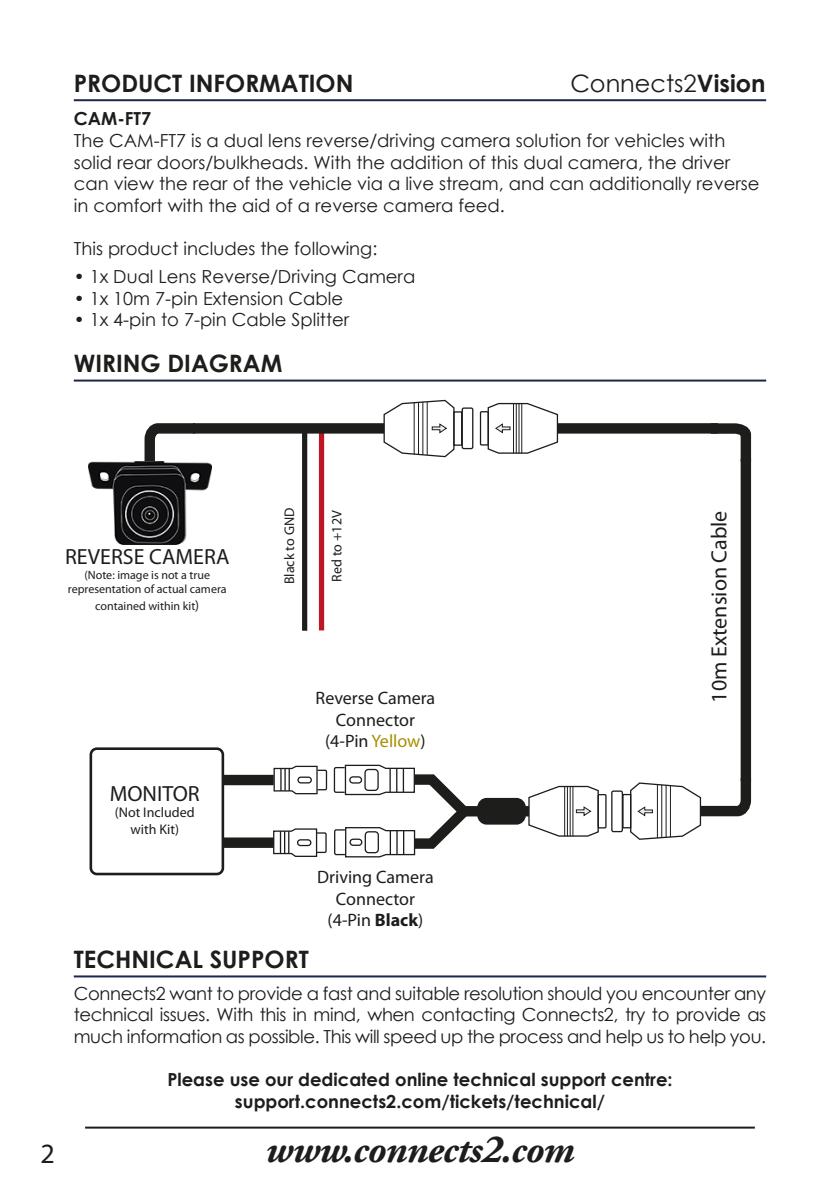
<style>
.page{position:relative;width:840px;height:1191px;background:#fff}
.page>*{position:absolute;margin:0;border:0;box-sizing:border-box;transform-origin:0 0}
.t1{font:italic 700 40px "Adobe Garamond Pro";letter-spacing:-.02em;color:#1d1d1b}
.t2{font:28px "Myriad Pro";color:#1d1d1b}
.t3{font:700 24px "Century Gothic";color:#1d1d1b}
.t4{font:24px "Century Gothic";color:#1d1d1b}
.t5{font:22px "Myriad Pro";color:#1d1d1b}
.t6{font:18px/21.6px "Century Gothic";color:#1d1d1b;text-align:justify}
.t7{font:700 18px "Century Gothic";color:#1d1d1b}
.t8{font:18px/21.6px "Myriad Pro";color:#1d1d1b;text-align:center}
.t9{font:14px/16.8px "Myriad Pro";color:#1d1d1b;text-align:center}
.t10{font:12px/14.4px "Myriad Pro";color:#1d1d1b;text-align:center}
.s1{font-weight:700}
.s2{font-size:14px}
.s3{color:#a78f00}
</style>
<div class="page">
<hr style="left:85px;top:1126px;width:669px;height:2px;background:#1d1d1b">
<div style="left:89px;top:747px;width:135px;height:128px;border:3px solid #1d1d1b;border-radius:6px"></div>
<div style="left:223px;top:837px;width:50px;height:11px;background:#1d1d1b"></div>
<div style="left:223px;top:775px;width:50px;height:10px;background:#1d1d1b"></div>
<svg style="left:273px;top:765px;width:54px;height:30px"></svg>
<hr style="left:288px;top:768px;width:2px;height:23px;background:#1d1d1b">
<svg style="left:272px;top:828px;width:55px;height:29px"></svg>
<svg style="left:333px;top:764px;width:144px;height:94px"></svg>
<div style="left:461px;top:806px;width:67px;height:10px;background:#1d1d1b"></div>
<div style="left:477px;top:798px;width:48px;height:26px;border:10px solid #1d1d1b;border-radius:4px"></div>
<div style="left:597px;top:794px;width:9px;height:34px;border:1px solid #1d1d1b"></div>
<svg style="left:527px;top:785px;width:72px;height:52px"></svg>
<hr style="left:572px;top:786px;width:1px;height:50px;background:#1d1d1b">
<hr style="left:569px;top:786px;width:1px;height:50px;background:#1d1d1b">
<hr style="left:566px;top:786px;width:1px;height:50px;background:#1d1d1b">
<hr style="left:564px;top:786px;width:1px;height:50px;background:#1d1d1b">
<div style="left:622px;top:794px;width:9px;height:34px;border:1px solid #1d1d1b"></div>
<div style="left:611px;top:790px;width:11px;height:42px;border:1px solid #1d1d1b;border-radius:2px"></div>
<div style="left:740px;top:459px;width:10px;height:321px;background:#1d1d1b"></div>
<svg style="left:629px;top:767px;width:123px;height:73px"></svg>
<svg style="left:700px;top:423px;width:52px;height:49px"></svg>
<div style="left:319px;top:433px;width:5px;height:197px;background:#be1622"></div>
<div style="left:479px;top:411px;width:9px;height:34px;border:1px solid #1d1d1b"></div>
<svg style="left:486px;top:402px;width:72px;height:52px"></svg>
<hr style="left:513px;top:403px;width:1px;height:50px;background:#1d1d1b">
<hr style="left:515px;top:403px;width:1px;height:50px;background:#1d1d1b">
<hr style="left:518px;top:403px;width:1px;height:50px;background:#1d1d1b">
<hr style="left:521px;top:403px;width:1px;height:50px;background:#1d1d1b">
<div style="left:461px;top:407px;width:12px;height:42px;border:1px solid #1d1d1b;border-radius:2px"></div>
<svg style="left:382px;top:399px;width:73px;height:59px"></svg>
<hr style="left:413px;top:403px;width:1px;height:51px;background:#1d1d1b">
<hr style="left:418px;top:402px;width:1px;height:52px;background:#1d1d1b">
<hr style="left:422px;top:402px;width:1px;height:52px;background:#1d1d1b">
<hr style="left:426px;top:402px;width:1px;height:52px;background:#1d1d1b">
<div style="left:193px;top:423px;width:191px;height:10px;background:#1d1d1b"></div>
<img style="left:88px;top:461px;width:123px;height:83px">
<svg style="left:139px;top:423px;width:66px;height:49px"></svg>
<div style="left:557px;top:423px;width:160px;height:10px;background:#1d1d1b"></div>
<div style="left:302px;top:432px;width:5px;height:198px;background:#1d1d1b"></div>
<hr style="left:74px;top:99px;width:691px;height:2px;background:#1e284c">
<hr style="left:74px;top:379px;width:691px;height:2px;background:#1e284c">
<hr style="left:74px;top:975px;width:691px;height:2px;background:#1e284c">
<h3 class="t4" style="left:570px;top:66px;width:197px">Connects2<span class="s1">Vision</span></h3>
<p class="t3" style="left:74px;top:65px;width:281px">PRODUCT INFORMATION</p>
<p class="t7" style="left:74px;top:105px;width:79px">CAM-FT7</p>
<p class="t6" style="left:74px;top:129px;width:686px;text-align:left">The CAM-FT7 is a dual lens reverse/driving camera solution for vehicles with solid rear doors/bulkheads. With the addition of this dual camera, the driver can view the rear of the vehicle via a live stream, and can additionally reverse in comfort with the aid of a reverse camera feed.</p>
<p class="t6" style="left:74px;top:237px;width:305px">This product includes the following:</p>
<p class="t6" style="left:74px;top:266px;width:343px">• 1x Dual Lens Reverse/Driving Camera</p>
<p class="t6" style="left:74px;top:287px;width:271px">• 1x 10m 7-pin Extension Cable</p>
<p class="t6" style="left:74px;top:309px;width:277px">• 1x 4-pin to 7-pin Cable Splitter</p>
<p class="t3" style="left:74px;top:345px;width:210px">WIRING DIAGRAM</p>
<p class="t5" style="left:65px;top:543px;width:166px">REVERSE CAMERA</p>
<p class="t10" style="left:68px;top:567px;width:160px">(Note: image is not a true representation of actual camera</p>
<p class="t10" style="left:95px;top:598px;width:105px">contained within kit<span class="s2">)</span></p>
<p class="t5" style="left:110px;top:779px;width:91px">MONITOR</p>
<p class="t9" style="left:115px;top:804px;width:81px">(Not Included with Kit)</p>
<p class="t9" style="left:280px;top:584px;width:78px;rotate:-90deg">Black to GND</p>
<p class="t9" style="left:328px;top:581px;width:73px;rotate:-90deg">Red to +12V</p>
<p class="t8" style="left:315px;top:687px;width:121px">Reverse Camera</p>
<p class="t8" style="left:336px;top:708px;width:81px">Connector</p>
<p class="t8" style="left:325px;top:730px;width:102px">(4-Pin <span class="s3">Yellow</span>)</p>
<p class="t8" style="left:317px;top:865px;width:118px">Driving Camera<br>Connector</p>
<p class="t8" style="left:327px;top:909px;width:97px">(4-Pin <span class="s1">Black</span>)</p>
<p class="t3" style="left:74px;top:941px;width:236px">TECHNICAL SUPPORT</p>
<p class="t5" style="left:705px;top:702px;width:194px;rotate:-90deg">10m Extension Cable</p>
<p class="t6" style="left:74px;top:982px;width:693px">Connects2 want to provide a fast and suitable resolution should you encounter any technical issues. With this in mind, when contacting Connects2, try to provide as much information as possible. This will speed up the process and help us to help you.</p>
<p class="t7" style="left:167px;top:1066px;width:506px">Please use our dedicated online technical support centre:</p>
<p class="t7" style="left:235px;top:1087px;width:371px">support.connects2.com/tickets/technical/</p>
<h2 class="t2" style="left:40px;top:1136px;width:16px">2</h2>
<h1 class="t1" style="left:265px;top:1126px;width:310px">www.connects2.com</h1>
</div>
